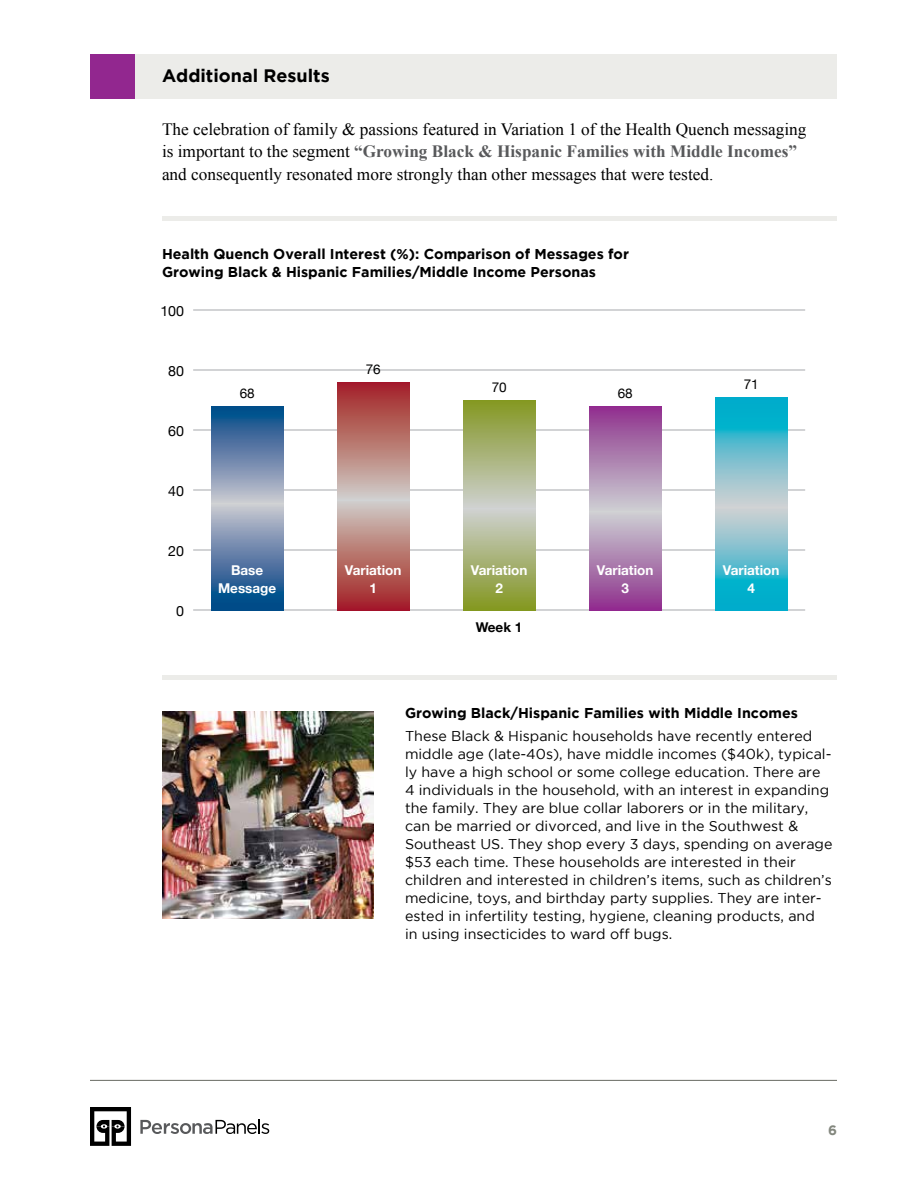
<style>
.page{position:relative;width:918px;height:1188px;background:#fff}
.page>*{position:absolute;margin:0;border:0;box-sizing:border-box;transform-origin:0 0}
.t1{font:700 18px "Gotham";color:#000}
.t2{font:17.25px/22.5px "Times New Roman";color:#000}
.t3{font:14.25px/18px "Gotham";color:#000}
.t4{font:700 14.25px/18px "Gotham";color:#000}
.t5{font:14.25px "Helvetica Neue";color:#000}
.t6{font:700 13.5px/18px "Helvetica Neue";color:#fff;text-align:center}
.t7{font:13.5px "Helvetica Neue";color:#000}
.t8{font:700 13.5px "Helvetica Neue";color:#000}
.t9{font:700 13.5px "Gotham";color:#83877e}
.s1{font-weight:700;color:#58595b}
</style>
<div class="page">
<div style="left:135px;top:54px;width:702px;height:45px;background:#ecece9"></div>
<div style="left:90px;top:54px;width:45px;height:45px;background:#92278f"></div>
<hr style="left:90px;top:1080px;width:747px;height:1px;background:#686b62">
<svg style="left:90px;top:1107px;width:41px;height:39px"></svg>
<svg style="left:140px;top:1119px;width:129px;height:15px"></svg>
<hr style="left:162px;top:216px;width:675px;height:4px;background:#ecece9">
<hr style="left:193px;top:310px;width:612px;height:1px;background:#a7a9ac">
<hr style="left:193px;top:370px;width:612px;height:1px;background:#a7a9ac">
<hr style="left:193px;top:430px;width:612px;height:1px;background:#a7a9ac">
<hr style="left:193px;top:550px;width:612px;height:1px;background:#a7a9ac">
<hr style="left:193px;top:610px;width:612px;height:1px;background:#a7a9ac">
<hr style="left:193px;top:490px;width:612px;height:1px;background:#a7a9ac">
<svg style="left:211px;top:406px;width:72px;height:204px;background:#6183a9"></svg>
<svg style="left:337px;top:382px;width:72px;height:228px;background:#b87572"></svg>
<svg style="left:589px;top:406px;width:72px;height:204px;background:#ad7faf"></svg>
<svg style="left:463px;top:400px;width:72px;height:210px;background:#a8b378"></svg>
<svg style="left:715px;top:397px;width:72px;height:213px;background:#5ebdce"></svg>
<div style="left:162px;top:675px;width:675px;height:5px;background:#ecece9"></div>
<img style="left:162px;top:711px;width:212px;height:207px">
<p class="t1" style="left:162px;top:65px;width:169px">Additional Results</p>
<p class="t2" style="left:162px;top:118px;width:646px">The celebration of family &amp; passions featured in Variation 1 of the Health Quench messaging is important to the segment <span class="s1">“Growing Black &amp; Hispanic Families with Middle Incomes” </span>and consequently resonated more strongly than other messages that were tested.</p>
<p class="t4" style="left:162px;top:245px;width:468px">Health Quench Overall Interest (%): Comparison of Messages for<br>Growing Black &amp; Hispanic Families/Middle Income Personas</p>
<p class="t5" style="left:160px;top:300px;width:25px">100</p>
<p class="t5" style="left:168px;top:360px;width:17px">80</p>
<p class="t5" style="left:168px;top:420px;width:17px">60</p>
<p class="t5" style="left:168px;top:480px;width:17px">40</p>
<p class="t5" style="left:168px;top:540px;width:17px">20</p>
<p class="t5" style="left:176px;top:600px;width:9px">0</p>
<p class="t7" style="left:240px;top:383px;width:17px">68</p>
<p class="t7" style="left:366px;top:359px;width:17px">76</p>
<p class="t7" style="left:492px;top:377px;width:17px">70</p>
<p class="t7" style="left:744px;top:374px;width:17px">71</p>
<p class="t7" style="left:618px;top:383px;width:17px">68</p>
<p class="t6" style="left:218px;top:561px;width:60px">Base<br>Message</p>
<p class="t6" style="left:471px;top:561px;width:58px">Variation<br>2</p>
<p class="t6" style="left:597px;top:561px;width:58px">Variation<br>3</p>
<p class="t6" style="left:723px;top:561px;width:58px">Variation<br>4</p>
<p class="t6" style="left:345px;top:561px;width:58px">Variation<br>1</p>
<p class="t8" style="left:476px;top:616px;width:48px">Week 1</p>
<p class="t4" style="left:405px;top:704px;width:394px">Growing Black/Hispanic Families with Middle Incomes</p>
<p class="t3" style="left:405px;top:727px;width:429px">These Black &amp; Hispanic households have recently entered middle age (late-40s), have middle incomes ($40k), typical&shy;ly have a high school or some college education. There are 4 individuals in the household, with an interest in expanding the family. They are blue collar laborers or in the military, can be married or divorced, and live in the Southwest &amp; Southeast US. They shop every 3 days, spending on average $53 each time. These households are interested in their children and interested in children’s items, such as children’s medicine, toys, and birthday party supplies. They are inter&shy;ested in infertility testing, hygiene, cleaning products, and<br>in using insecticides to ward off bugs.</p>
<p class="t9" style="left:828px;top:1122px;width:10px">6</p>
</div>
